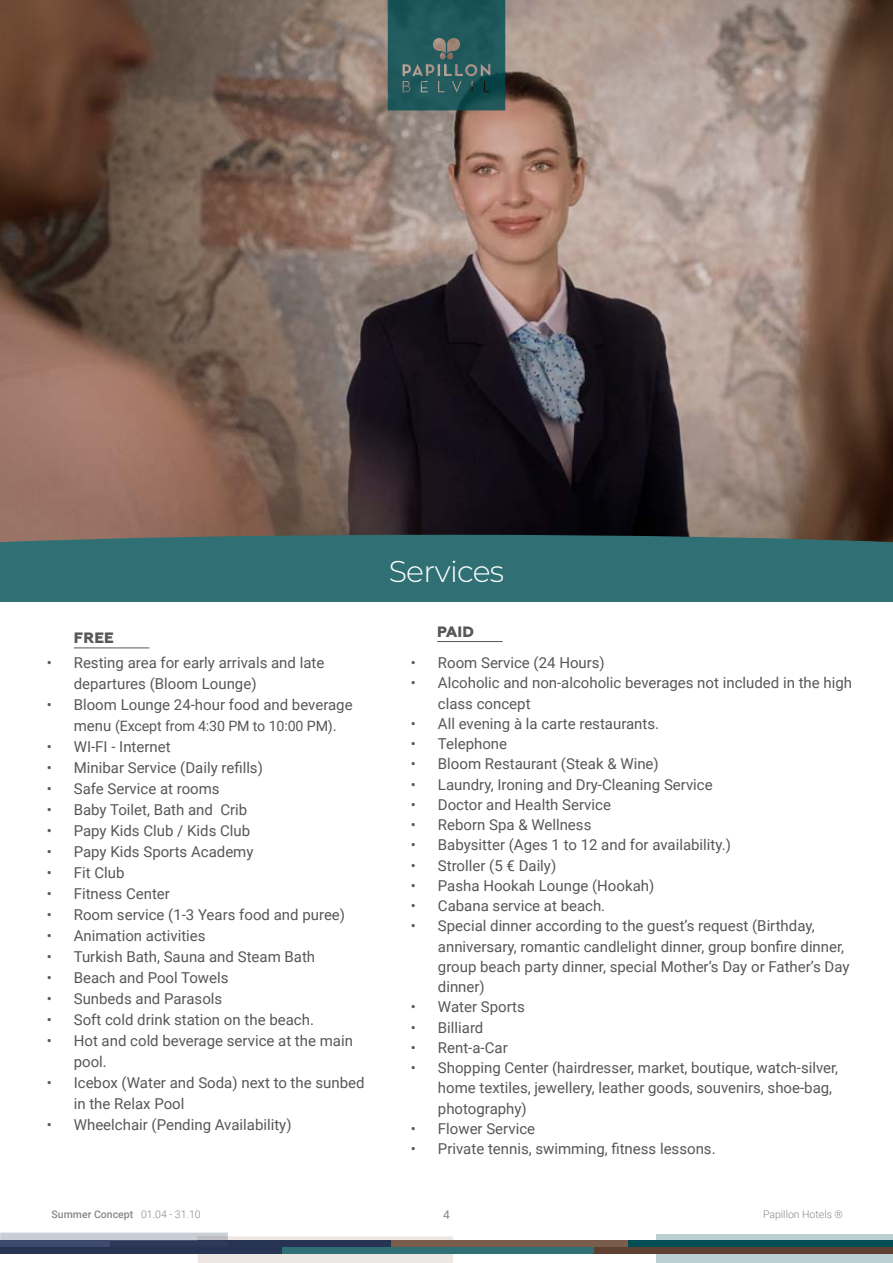
<style>
.page{position:relative;width:893px;height:1263px;background:#fff}
.page>*{position:absolute;margin:0;border:0;box-sizing:border-box;transform-origin:0 0}
.t1{font:300 30px "Montserrat";letter-spacing:-.025em;color:#fff}
.t2{font:15px/20.2px "Roboto";color:#575756}
.t3{font:800 15px "Geometria";color:#575756}
.t4{font:14.25px "Roboto";letter-spacing:-.01em;color:#575756}
.t5{font:12px "Roboto";color:#878787}
.t6{font:500 10.5px "Roboto";color:#878787}
.t7{font:300 10.5px "Roboto";color:#878787}
.s1{font-size:15px}
.s2{font-weight:300}
</style>
<div class="page">
<div style="left:656px;top:1234px;width:237px;height:29px;background:#bacfd1"></div>
<div style="left:582px;top:1247px;width:311px;height:7px;background:#5e4033"></div>
<div style="left:391px;top:1240px;width:245px;height:7px;background:#7a5c4d"></div>
<div style="left:628px;top:1240px;width:265px;height:7px;background:#004d54"></div>
<svg style="left:0;top:1232px;width:453px;height:31px"></svg>
<div style="left:0;top:1240px;width:109px;height:6px;background:#3d4a6e"></div>
<div style="left:282px;top:1247px;width:311px;height:7px;background:#307075"></div>
<div style="left:0;top:506px;width:893px;height:96px;background:#307075"></div>
<img style="left:0;top:0;width:893px;height:535px">
<svg style="left:0;top:535px;width:893px;height:8px"></svg>
<hr style="left:74px;top:647px;width:75px;height:1px;background:#575756">
<hr style="left:437px;top:641px;width:66px;height:1px;background:#575756">
<svg style="left:388px;top:0;width:117px;height:110px;background:#275b5d"></svg>
<p class="t3" style="left:74px;top:629px;width:41px">FREE</p>
<p class="t2" style="left:74px;top:652px;width:252px;line-height:21px;text-indent:-27px">• Resting area for early arrivals and late departures (Bloom Lounge)</p>
<p class="t2" style="left:47px;top:694px;width:307px">• Bloom Lounge 24-hour food and beverage</p>
<p class="t4" style="left:74px;top:716px;width:264px"><span class="s1">menu</span> (Except from 4:30 PM to 10:00 PM)<span class="s1">.</span></p>
<p class="t2" style="left:47px;top:736px;width:125px">• WI-FI - Internet</p>
<p class="t2" style="left:47px;top:757px;width:218px">• Minibar Service (Daily refills)</p>
<p class="t2" style="left:47px;top:778px;width:174px">• Safe Service at rooms</p>
<p class="t2" style="left:47px;top:799px;width:202px">• Baby Toilet, Bath and Crib</p>
<p class="t2" style="left:47px;top:820px;width:205px">• Papy Kids Club / Kids Club</p>
<p class="t2" style="left:47px;top:841px;width:208px">• Papy Kids Sports Academy</p>
<p class="t2" style="left:47px;top:862px;width:79px">• Fit Club</p>
<p class="t2" style="left:47px;top:883px;width:125px">• Fitness Center</p>
<p class="t2" style="left:47px;top:904px;width:300px">• Room service (1-3 Years food and puree)</p>
<p class="t2" style="left:47px;top:925px;width:160px">• Animation activities</p>
<p class="t2" style="left:47px;top:946px;width:270px">• Turkish Bath, Sauna and Steam Bath</p>
<p class="t2" style="left:47px;top:967px;width:183px">• Beach and Pool Towels</p>
<p class="t2" style="left:47px;top:988px;width:177px">• Sunbeds and Parasols</p>
<p class="t2" style="left:47px;top:1009px;width:269px">• Soft cold drink station on the beach.</p>
<p class="t2" style="left:74px;top:1030px;width:281px;line-height:21px;text-indent:-27px">• Hot and cold beverage service at the main pool.</p>
<p class="t2" style="left:74px;top:1072px;width:292px;line-height:21px;text-indent:-27px">• Icebox (Water and Soda) next to the sunbed in the Relax Pool</p>
<p class="t2" style="left:47px;top:1114px;width:246px">• Wheelchair (Pending Availability)</p>
<h1 class="t1" style="left:389px;top:552px;width:117px">Services</h1>
<p class="t3" style="left:437px;top:623px;width:39px">PAID</p>
<p class="t2" style="left:411px;top:652px;width:195px">• Room Service (24 Hours)</p>
<p class="t2" style="left:438px;top:672px;width:416px;text-indent:-27px">• Alcoholic and non-alcoholic beverages not included in the high class concept</p>
<p class="t2" style="left:411px;top:713px;width:250px">• All evening à la carte restaurants.</p>
<p class="t2" style="left:411px;top:733px;width:98px">• Telephone</p>
<p class="t2" style="left:411px;top:753px;width:249px">• Bloom Restaurant (Steak &amp; Wine)</p>
<p class="t2" style="left:411px;top:774px;width:303px">• Laundry, Ironing and Dry-Cleaning Service</p>
<p class="t2" style="left:411px;top:794px;width:202px">• Doctor and Health Service</p>
<p class="t2" style="left:411px;top:814px;width:182px">• Reborn Spa &amp; Wellness</p>
<p class="t2" style="left:411px;top:834px;width:321px">• Babysitter (Ages 1 to 12 and for availability.)</p>
<p class="t2" style="left:411px;top:855px;width:147px">• Stroller (5 € Daily)</p>
<p class="t2" style="left:411px;top:875px;width:245px">• Pasha Hookah Lounge (Hookah)</p>
<p class="t2" style="left:411px;top:895px;width:196px">• Cabana service at beach.</p>
<p class="t2" style="left:438px;top:915px;width:413px;text-indent:-27px">• Special dinner according to the guest’s request (Birthday, anniversary, romantic candlelight dinner, group bonfire dinner, group beach party dinner, special Mother’s Day or Father’s Day dinner)</p>
<p class="t2" style="left:411px;top:996px;width:115px">• Water Sports</p>
<p class="t2" style="left:411px;top:1017px;width:74px">• Billiard</p>
<p class="t2" style="left:411px;top:1037px;width:98px">• Rent-a-Car</p>
<p class="t2" style="left:438px;top:1057px;width:402px;text-indent:-27px">• Shopping Center (hairdresser, market, boutique, watch-silver, home textiles, jewellery, leather goods, souvenirs, shoe-bag, photography)</p>
<p class="t2" style="left:411px;top:1118px;width:126px">• Flower Service</p>
<p class="t2" style="left:411px;top:1138px;width:306px">• Private tennis, swimming, fitness lessons.</p>
<p class="t6" style="left:52px;top:1207px;width:151px">Summer Concept <span class="s2">01.04 - 31.10</span></p>
<p class="t5" style="left:443px;top:1206px;width:8px">4</p>
<p class="t7" style="left:763px;top:1207px;width:81px">Papillon Hotels ®</p>
</div>
